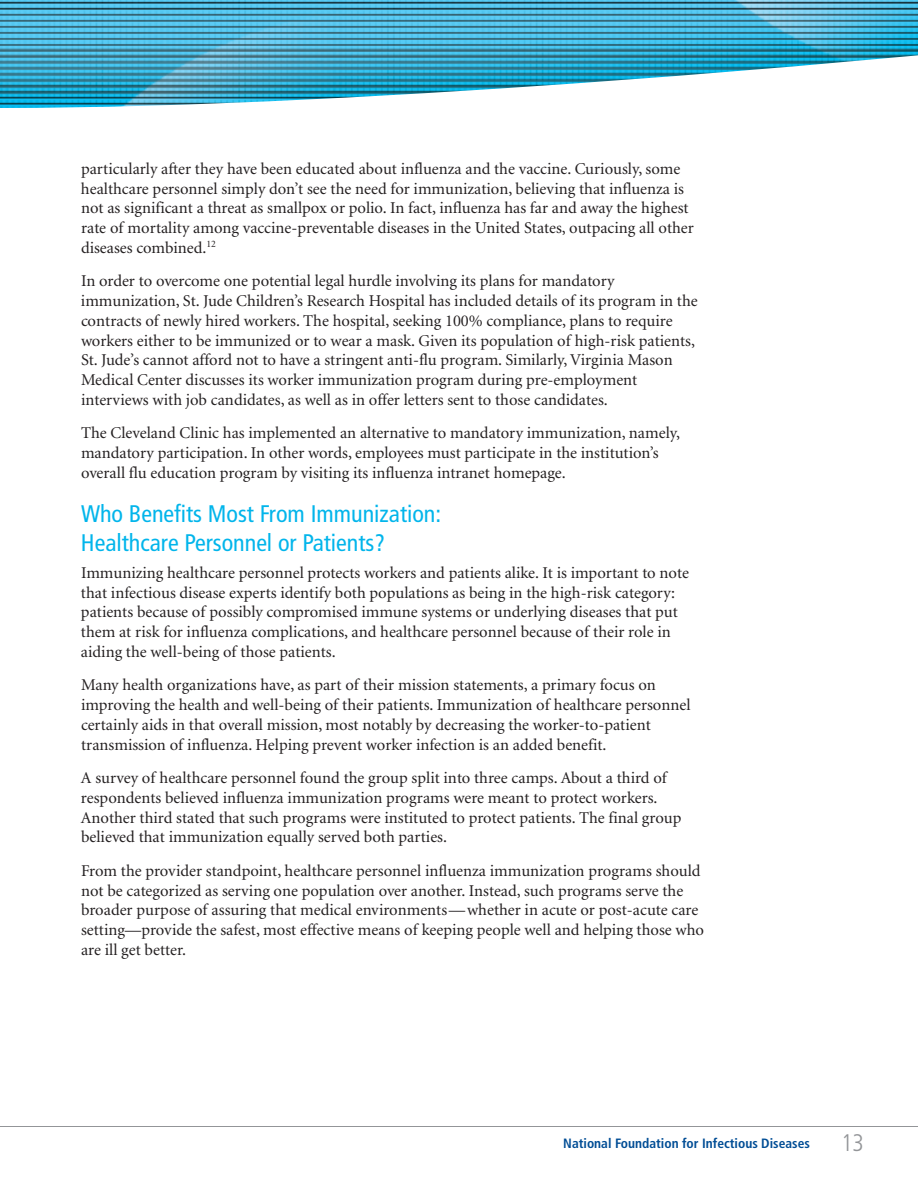
<style>
.page{position:relative;width:918px;height:1188px;background:#fff}
.page>*{position:absolute;margin:0;border:0;box-sizing:border-box;transform-origin:0 0}
.t1{font:condensed 24px/28.8px "Frutiger";color:#02b5eb}
.t2{font:300 condensed 24px "Frutiger";color:#939598}
.t3{font:16.5px/19.8px "Minion";color:#231f20}
.t4{font:700 condensed 13.5px "Frutiger";color:#014d95}
</style>
<div class="page">
<hr style="left:0;top:1126px;width:918px;height:1px;background:#939598">
<img style="left:0;top:0;width:918px;height:108px">
<p class="t3" style="left:81px;top:160px;width:614px">particularly after they have been educated about influenza and the vaccine. Curiously, some healthcare personnel simply don’t see the need for immunization, believing that influenza is not as significant a threat as smallpox or polio. In fact, influenza has far and away the highest rate of mortality among vaccine-preventable diseases in the United States, outpacing all other diseases combined.<sup>12</sup></p>
<p class="t3" style="left:81px;top:272px;width:618px">In order to overcome one potential legal hurdle involving its plans for mandatory immunization, St. Jude Children’s Research Hospital has included details of its program in the contracts of newly hired workers. The hospital, seeking 100% compliance, plans to require workers either to be immunized or to wear a mask. Given its population of high-risk patients, St. Jude’s cannot afford not to have a stringent anti-flu program. Similarly, Virginia Mason Medical Center discusses its worker immunization program during pre-employment interviews with job candidates, as well as in offer letters sent to those candidates.</p>
<p class="t3" style="left:81px;top:424px;width:601px">The Cleveland Clinic has implemented an alternative to mandatory immunization, namely, mandatory participation. In other words, employees must participate in the institution’s overall flu education program by visiting its influenza intranet homepage.</p>
<h1 class="t1" style="left:81px;top:501px;width:362px">Who Benefits Most From Immunization:<br>Healthcare Personnel or Patients?</h1>
<p class="t3" style="left:81px;top:564px;width:610px">Immunizing healthcare personnel protects workers and patients alike. It is important to note that infectious disease experts identify both populations as being in the high-risk category: patients because of possibly compromised immune systems or underlying diseases that put them at risk for influenza complications, and healthcare personnel because of their role in aiding the well-being of those patients.</p>
<p class="t3" style="left:81px;top:676px;width:611px">Many health organizations have, as part of their mission statements, a primary focus on improving the health and well-being of their patients. Immunization of healthcare personnel certainly aids in that overall mission, most notably by decreasing the worker-to-patient transmission of influenza. Helping prevent worker infection is an added benefit.</p>
<p class="t3" style="left:81px;top:769px;width:602px">A survey of healthcare personnel found the group split into three camps. About a third of respondents believed influenza immunization programs were meant to protect workers.<br>Another third stated that such programs were instituted to protect patients. The final group believed that immunization equally served both parties.</p>
<p class="t3" style="left:81px;top:862px;width:625px">From the provider standpoint, healthcare personnel influenza immunization programs should not be categorized as serving one population over another. Instead, such programs serve the broader purpose of assuring that medical environments—whether in acute or post-acute care setting—provide the safest, most effective means of keeping people well and helping those who are ill get better.</p>
<p class="t4" style="left:563px;top:1137px;width:248px">National Foundation for Infectious Diseases</p>
<h1 class="t2" style="left:841px;top:1133px;width:25px">13</h1>
</div>
